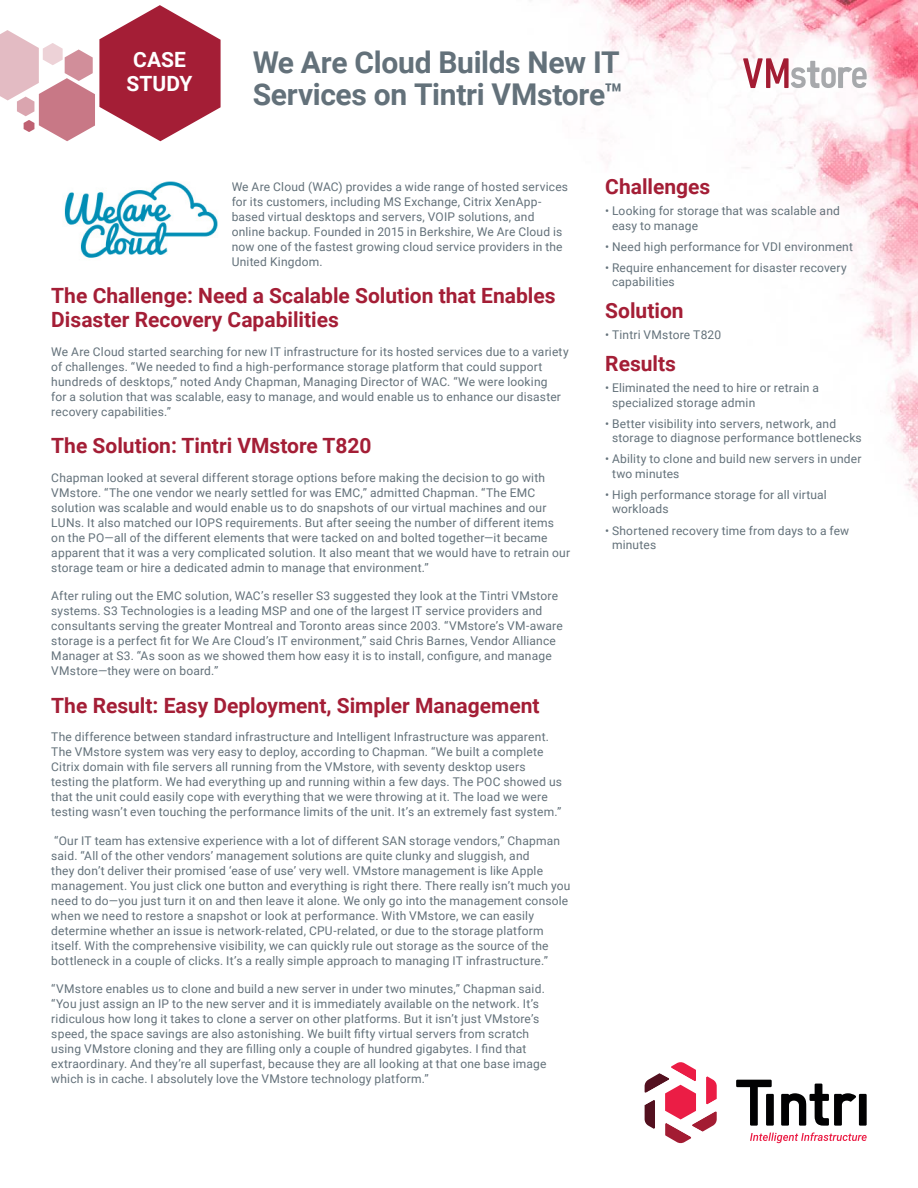
<style>
.page{position:relative;width:918px;height:1188px;background:#fff}
.page>*{position:absolute;margin:0;border:0;box-sizing:border-box;transform-origin:0 0}
.t1{font:700 30px/31.5px "Roboto";letter-spacing:-.01em;color:#63717a}
.t2{font:700 21px/24px "Roboto";color:#a41e36}
.t3{font:700 21px/24px "Roboto";color:#fff;text-align:center}
.t4{font:12px/15px "Roboto";letter-spacing:.015em;color:#63717a}
</style>
<div class="page">
<img style="left:570px;top:0;width:348px;height:501px">
<svg style="left:0;top:5px;width:221px;height:136px"></svg>
<svg style="left:750px;top:1132px;width:117px;height:11px"></svg>
<svg style="left:736px;top:1080px;width:36px;height:46px"></svg>
<div style="left:859px;top:1094px;width:8px;height:32px;background:#010102"></div>
<svg style="left:781px;top:1084px;width:75px;height:42px"></svg>
<div style="left:766px;top:1094px;width:8px;height:32px;background:#010102"></div>
<svg style="left:645px;top:1062px;width:72px;height:81px"></svg>
<svg style="left:743px;top:58px;width:124px;height:30px"></svg>
<img style="left:64px;top:181px;width:154px;height:77px">
<h2 class="t3" style="left:127px;top:50px;width:67px">CASE<br>STUDY</h2>
<h1 class="t1" style="left:253px;top:50px;width:371px">We Are Cloud Builds New IT<br>Services on Tintri VMstore™</h1>
<p class="t4" style="left:232px;top:180px;width:338px">We Are Cloud (WAC) provides a wide range of hosted services for its customers, including MS Exchange, Citrix XenApp&shy;based virtual desktops and servers, VOIP solutions, and online backup. Founded in 2015 in Berkshire, We Are Cloud is now one of the fastest growing cloud service providers in the United Kingdom.</p>
<h2 class="t2" style="left:51px;top:286px;width:506px">The Challenge: Need a Scalable Solution that Enables<br>Disaster Recovery Capabilities</h2>
<p class="t4" style="left:51px;top:345px;width:519px">We Are Cloud started searching for new IT infrastructure for its hosted services due to a variety of challenges. “We needed to 昀椀nd a high-performance storage platform that could support hundreds of desktops,” noted Andy Chapman, Managing Director of WAC. “We were looking<br>for a solution that was scalable, easy to manage, and would enable us to enhance our disaster recovery capabilities.”</p>
<h2 class="t2" style="left:51px;top:436px;width:322px">The Solution: Tintri VMstore T820</h2>
<p class="t4" style="left:51px;top:471px;width:520px">Chapman looked at several different storage options before making the decision to go with VMstore. “The one vendor we nearly settled for was EMC,” admitted Chapman. “The EMC solution was scalable and would enable us to do snapshots of our virtual machines and our LUNs. It also matched our IOPS requirements. But after seeing the number of different items on the PO—all of the different elements that were tacked on and bolted together—it became apparent that it was a very complicated solution. It also meant that we would have to retrain our storage team or hire a dedicated admin to manage that environment.”</p>
<p class="t4" style="left:51px;top:589px;width:513px">After ruling out the EMC solution, WAC’s reseller S3 suggested they look at the Tintri VMstore systems. S3 Technologies is a leading MSP and one of the largest IT service providers and consultants serving the greater Montreal and Toronto areas since 2003. “VMstore’s VM-aware storage is a perfect 昀椀t for We Are Cloud’s IT environment,” said Chris Barnes, Vendor Alliance Manager at S3. “As soon as we showed them how easy it is to install, con昀椀gure, and manage VMstore—they were on board.”</p>
<h2 class="t2" style="left:51px;top:695px;width:490px">The Result: Easy Deployment, Simpler Management</h2>
<p class="t4" style="left:51px;top:730px;width:512px">The difference between standard infrastructure and Intelligent Infrastructure was apparent.<br>The VMstore system was very easy to deploy, according to Chapman. “We built a complete Citrix domain with 昀椀le servers all running from the VMstore, with seventy desktop users testing the platform. We had everything up and running within a few days. The POC showed us that the unit could easily cope with everything that we were throwing at it. The load we were testing wasn’t even touching the performance limits of the unit. It’s an extremely fast system.”</p>
<p class="t4" style="left:51px;top:834px;width:521px">“Our IT team has extensive experience with a lot of different SAN storage vendors,” Chapman said. “All of the other vendors’ management solutions are quite clunky and sluggish, and<br>they don’t deliver their promised ‘ease of use’ very well. VMstore management is like Apple management. You just click one button and everything is right there. There really isn’t much you need to do—you just turn it on and then leave it alone. We only go into the management console when we need to restore a snapshot or look at performance. With VMstore, we can easily determine whether an issue is network-related, CPU-related, or due to the storage platform itself. With the comprehensive visibility, we can quickly rule out storage as the source of the bottleneck in a couple of clicks. It’s a really simple approach to managing IT infrastructure.”</p>
<p class="t4" style="left:51px;top:982px;width:497px">“VMstore enables us to clone and build a new server in under two minutes,” Chapman said. “You just assign an IP to the new server and it is immediately available on the network. It’s ridiculous how long it takes to clone a server on other platforms. But it isn’t just VMstore’s speed, the space savings are also astonishing. We built 昀椀fty virtual servers from scratch using VMstore cloning and they are 昀椀lling only a couple of hundred gigabytes. I 昀椀nd that extraordinary. And they’re all superfast, because they are all looking at that one base image which is in cache. I absolutely love the VMstore technology platform.”</p>
<h2 class="t2" style="left:605px;top:176px;width:107px">Challenges</h2>
<p class="t4" style="left:612px;top:204px;width:229px;line-height:14.4px;text-indent:-7px">• Looking for storage that was scalable and easy to manage</p>
<p class="t4" style="left:605px;top:240px;width:249px">• Need high performance for VDI environment</p>
<p class="t4" style="left:612px;top:261px;width:236px;line-height:14.4px;text-indent:-7px">• Require enhancement for disaster recovery capabilities</p>
<h2 class="t2" style="left:605px;top:300px;width:80px">Solution</h2>
<p class="t4" style="left:605px;top:328px;width:117px">• Tintri VMstore T820</p>
<h2 class="t2" style="left:605px;top:354px;width:72px">Results</h2>
<p class="t4" style="left:612px;top:382px;width:208px;line-height:14.4px;text-indent:-7px">• Eliminated the need to hire or retrain a specialized storage admin</p>
<p class="t4" style="left:612px;top:417px;width:251px;line-height:14.4px;text-indent:-7px">• Better visibility into servers, network, and storage to diagnose performance bottlenecks</p>
<p class="t4" style="left:612px;top:453px;width:251px;line-height:14.4px;text-indent:-7px">• Ability to clone and build new servers in under two minutes</p>
<p class="t4" style="left:612px;top:488px;width:216px;line-height:14.4px;text-indent:-7px">• High performance storage for all virtual workloads</p>
<p class="t4" style="left:612px;top:524px;width:239px;line-height:14.4px;text-indent:-7px">• Shortened recovery time from days to a few minutes</p>
</div>
